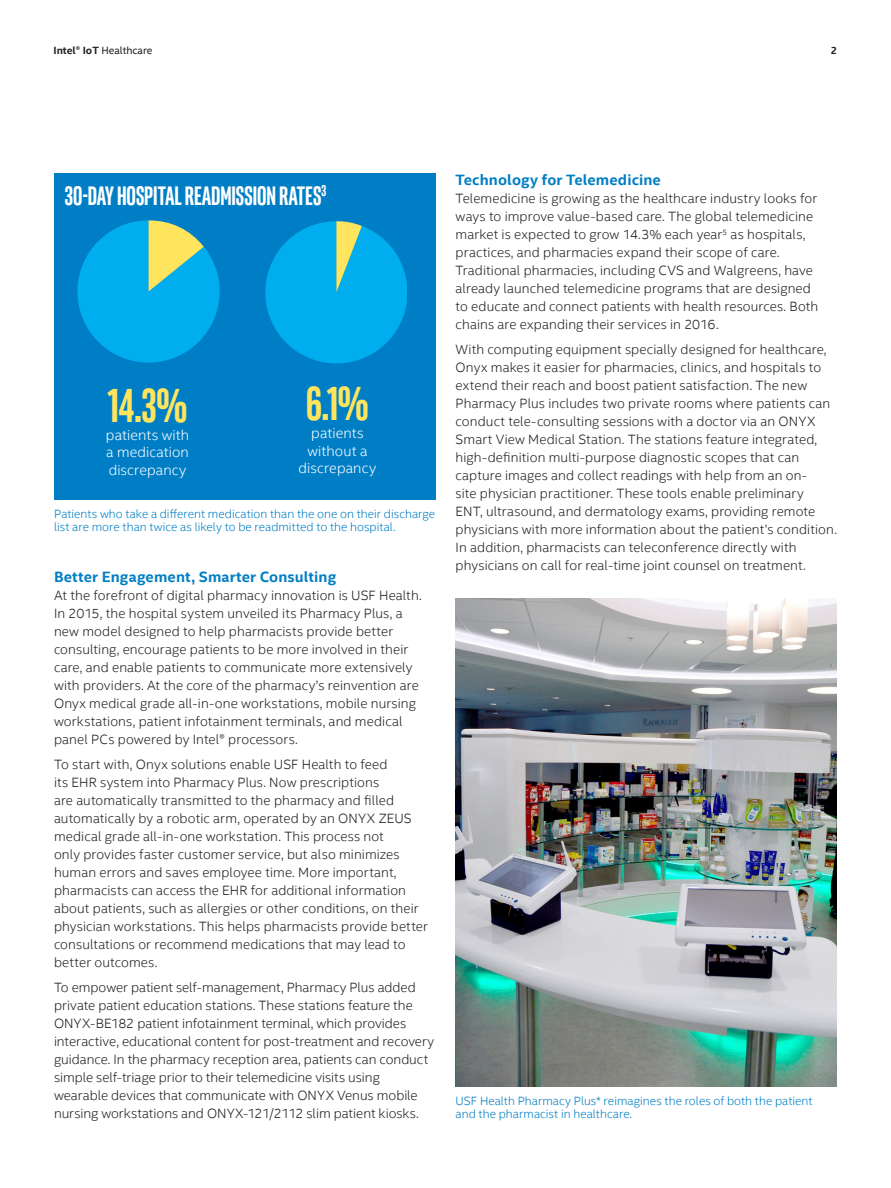
<style>
.page{position:relative;width:891px;height:1188px;background:#fff}
.page>*{position:absolute;margin:0;border:0;box-sizing:border-box;transform-origin:0 0}
.Bdy9_-_Body_Text_9pt{font:700 48.15px "Intel Clear Pro";color:#ffe55e}
.Bdy9_-_Body_Text_9pt-2{font:700 27px "Intel Clear Pro";color:#fff}
.SbHd1_-__Subhead_Lev{font:700 15px "Intel Clear";letter-spacing:.005em;color:#007ec5}
.Bdy9_-_Body_Text_9pt-3{font:300 14.4px/17.7px "Intel Clear";letter-spacing:.005em;color:#fff;text-align:justify}
.Bdy9_-_Body_Text_9pt-4{font:300 13.5px/18px "Intel Clear";letter-spacing:.01em;color:#231f20}
.t1{font:300 12px/13.5px "Intel Clear";letter-spacing:.005em;color:#007ec5}
.t2{font:10.5px "Intel Clear";color:#231f20}
.t3{font:700 10.5px "Intel Clear";color:#231f20}
.s1{font-weight:700}
</style>
<div class="page">
<div style="left:54px;top:174px;width:381px;height:326px;background:#007ec5"></div>
<svg style="left:265px;top:221px;width:142px;height:142px"></svg>
<svg style="left:77px;top:220px;width:143px;height:143px"></svg>
<img style="left:456px;top:598px;width:381px;height:488px">
<p class="t2" style="left:53px;top:43px;width:101px"><span class="s1">Intel® IoT</span> Healthcare</p>
<p class="t3" style="left:831px;top:43px;width:8px">2</p>
<p class="Bdy9_-_Body_Text_9pt-2" style="left:65px;top:178px;width:263px">30-DAY HOSPITAL READMISSION RATES<sup>3</sup></p>
<p class="Bdy9_-_Body_Text_9pt" style="left:108px;top:375px;width:81px">14.3%</p>
<p class="Bdy9_-_Body_Text_9pt-3" style="left:106px;top:425px;width:85px">patients with a medication discrepancy</p>
<p class="Bdy9_-_Body_Text_9pt" style="left:306px;top:373px;width:64px">6.1%</p>
<p class="Bdy9_-_Body_Text_9pt-3" style="left:299px;top:424px;width:79px;text-align:center">patients without a discrepancy</p>
<p class="t1" style="left:54px;top:507px;width:383px">Patients who take a different medication than the one on their discharge list are more than twice as likely to be readmitted to the hospital.</p>
<p class="SbHd1_-__Subhead_Lev" style="left:54px;top:567px;width:284px">Better Engagement, Smarter Consulting</p>
<p class="Bdy9_-_Body_Text_9pt-4" style="left:54px;top:586px;width:369px">At the forefront of digital pharmacy innovation is USF Health.<br>In 2015, the hospital system unveiled its Pharmacy Plus, a new model designed to help pharmacists provide better consulting, encourage patients to be more involved in their care, and enable patients to communicate more extensively with providers. At the core of the pharmacy’s reinvention are Onyx medical grade all-in-one workstations, mobile nursing workstations, patient infotainment terminals, and medical panel PCs powered by Intel® processors.</p>
<p class="Bdy9_-_Body_Text_9pt-4" style="left:54px;top:755px;width:376px">To start with, Onyx solutions enable USF Health to feed<br>its EHR system into Pharmacy Plus. Now prescriptions<br>are automatically transmitted to the pharmacy and filled automatically by a robotic arm, operated by an ONYX ZEUS medical grade all-in-one workstation. This process not<br>only provides faster customer service, but also minimizes human errors and saves employee time. More important, pharmacists can access the EHR for additional information about patients, such as allergies or other conditions, on their physician workstations. This helps pharmacists provide better consultations or recommend medications that may lead to better outcomes.</p>
<p class="Bdy9_-_Body_Text_9pt-4" style="left:54px;top:978px;width:382px">To empower patient self-management, Pharmacy Plus added private patient education stations. These stations feature the ONYX-BE182 patient infotainment terminal, which provides interactive, educational content for post-treatment and recovery guidance. In the pharmacy reception area, patients can conduct simple self-triage prior to their telemedicine visits using wearable devices that communicate with ONYX Venus mobile nursing workstations and ONYX-121/2112 slim patient kiosks.</p>
<p class="SbHd1_-__Subhead_Lev" style="left:456px;top:170px;width:207px">Technology for Telemedicine</p>
<p class="Bdy9_-_Body_Text_9pt-4" style="left:456px;top:189px;width:364px">Telemedicine is growing as the healthcare industry looks for ways to improve value-based care. The global telemedicine market is expected to grow 14.3% each year<sup>5</sup> as hospitals, practices, and pharmacies expand their scope of care.<br>Traditional pharmacies, including CVS and Walgreens, have already launched telemedicine programs that are designed to educate and connect patients with health resources. Both chains are expanding their services in 2016.</p>
<p class="Bdy9_-_Body_Text_9pt-4" style="left:456px;top:340px;width:383px">With computing equipment specially designed for healthcare, Onyx makes it easier for pharmacies, clinics, and hospitals to extend their reach and boost patient satisfaction. The new Pharmacy Plus includes two private rooms where patients can conduct tele-consulting sessions with a doctor via an ONYX Smart View Medical Station. The stations feature integrated, high-definition multi-purpose diagnostic scopes that can capture images and collect readings with help from an on-<br>site physician practitioner. These tools enable preliminary<br>ENT, ultrasound, and dermatology exams, providing remote physicians with more information about the patient’s condition.<br>In addition, pharmacists can teleconference directly with physicians on call for real-time joint counsel on treatment.</p>
<p class="t1" style="left:456px;top:1094px;width:359px">USF Health Pharmacy Plus* reimagines the roles of both the patient and the pharmacist in healthcare.</p>
</div>
